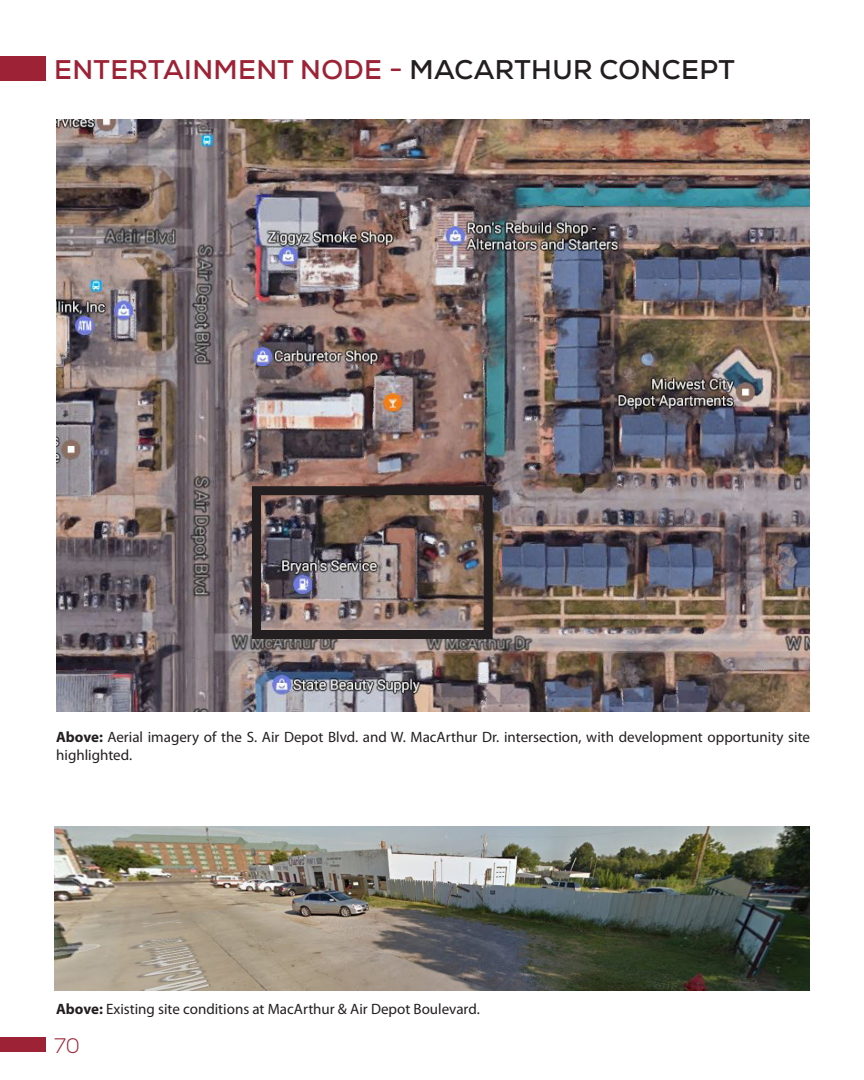
<style>
.page{position:relative;width:864px;height:1080px;background:#fff}
.page>*{position:absolute;margin:0;border:0;box-sizing:border-box;transform-origin:0 0}
.Topic_Header{font:700 27px "Nexa";letter-spacing:.015em;color:#9d2235}
.t1{font:300 21px "Nexa";color:#9d2235}
.Body_Text{font:15px/18px "Myriad Pro";color:#231f20}
.s1{color:#231f20}
.s2{font-weight:700}
</style>
<div class="page">
<div style="left:0;top:56px;width:45px;height:24px;background:#9d2235"></div>
<div style="left:0;top:1037px;width:45px;height:14px;background:#9d2235"></div>
<img style="left:54px;top:827px;width:756px;height:164px">
<img style="left:56px;top:119px;width:754px;height:593px">
<div style="left:252px;top:486px;width:241px;height:153px;border:9px solid #231f20"></div>
<p class="Topic_Header" style="left:54px;top:52px;width:682px">ENTERTAINMENT NODE - <span class="s1">MACARTHUR CONCEPT</span></p>
<p class="Body_Text" style="left:56px;top:728px;width:755px"><span class="s2">Above:</span> Aerial imagery of the S. Air Depot Blvd. and W. MacArthur Dr. intersection, with development opportunity site highlighted.</p>
<p class="Body_Text" style="left:56px;top:1000px;width:425px"><span class="s2">Above:</span> Existing site conditions at MacArthur &amp; Air Depot Boulevard.</p>
<h2 class="t1" style="left:54px;top:1034px;width:27px">70</h2>
</div>
